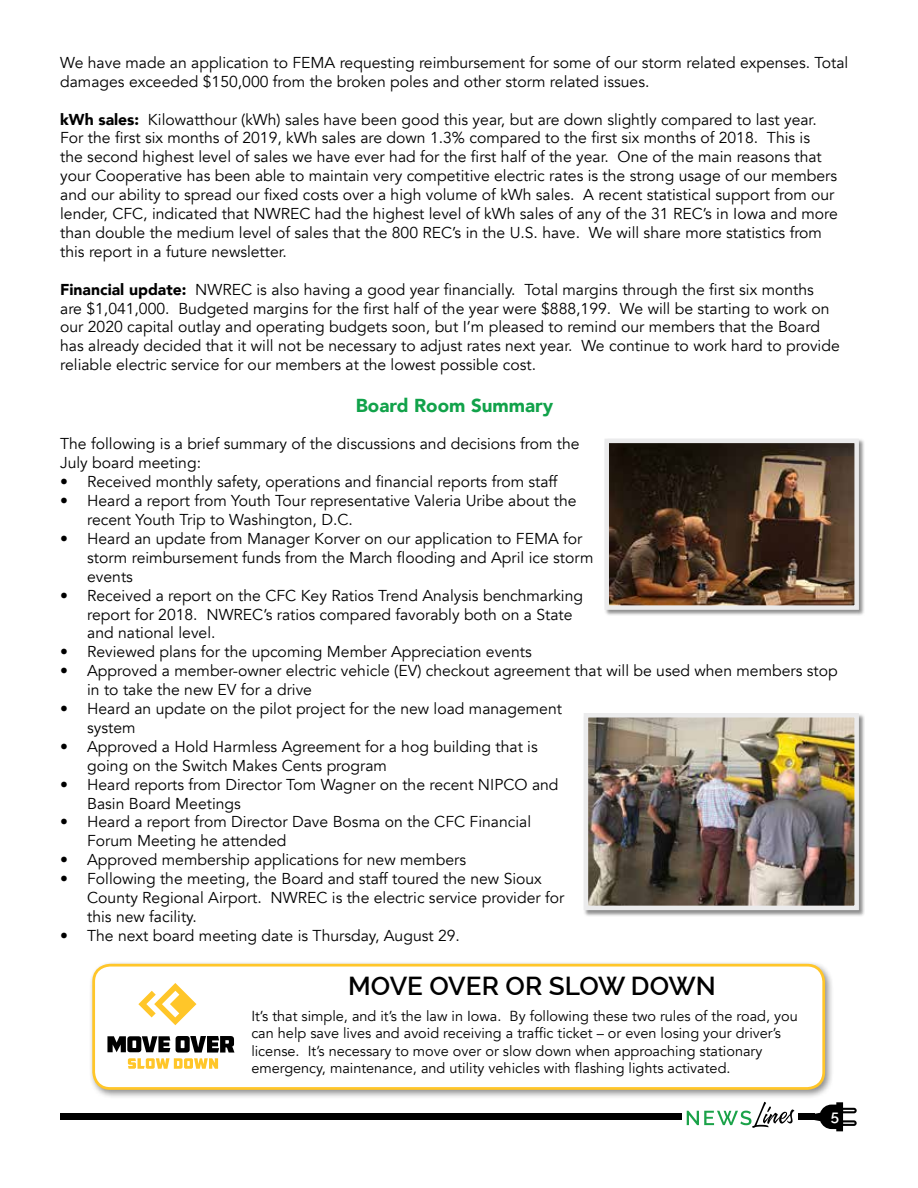
<style>
.page{position:relative;width:918px;height:1188px;background:#fff}
.page>*{position:absolute;margin:0;border:0;box-sizing:border-box;transform-origin:0 0}
.t1{font:600 26.1px "Raleway";color:#000}
.t2{font:900 18.75px "Avenir";color:#11a24a}
.t3{font:15.75px/18.9px "Avenir";color:#000}
.t4{font:600 15px "Raleway";color:#fff}
.t5{font:14.55px/17.4px "Avenir";color:#000}
.s1{font-weight:900}
</style>
<div class="page">
<svg style="left:814px;top:1102px;width:43px;height:29px"></svg>
<div style="left:60px;top:1114px;width:754px;height:6px;background:#000"></div>
<div style="left:682px;top:1108px;width:116px;height:20px;background:#fff"></div>
<svg style="left:687px;top:1102px;width:108px;height:26px"></svg>
<div style="left:584px;top:713px;width:281px;height:204px;background:#000;opacity:.45"></div>
<img style="left:589px;top:718px;width:265px;height:187px">
<div style="left:584px;top:713px;width:275px;height:197px;border:4px solid #ebebec"></div>
<div style="left:604px;top:438px;width:262px;height:179px;background:#000;opacity:.45"></div>
<img style="left:609px;top:444px;width:245px;height:161px">
<div style="left:604px;top:439px;width:255px;height:171px;border:4px solid #ebebec"></div>
<div style="left:89px;top:960px;width:746px;height:139px;background:#000;opacity:.45"></div>
<div style="left:94px;top:965px;width:730px;height:123px;background:#fff;border-radius:17px"></div>
<div style="left:92px;top:964px;width:733px;height:126px;border:3px solid #ffc629;border-radius:17px"></div>
<svg style="left:138px;top:983px;width:58px;height:42px"></svg>
<svg style="left:107px;top:1036px;width:127px;height:33px"></svg>
<p class="t3" style="left:60px;top:53px;width:790px">We have made an application to FEMA requesting reimbursement for some of our storm related expenses. Total damages exceeded $150,000 from the broken poles and other storm related issues.</p>
<p class="t3" style="left:60px;top:110px;width:779px"><span class="s1">kWh sales:</span> Kilowatthour (kWh) sales have been good this year, but are down slightly compared to last year.<br>For the first six months of 2019, kWh sales are down 1.3% compared to the first six months of 2018. This is<br>the second highest level of sales we have ever had for the first half of the year. One of the main reasons that your Cooperative has been able to maintain very competitive electric rates is the strong usage of our members and our ability to spread our fixed costs over a high volume of kWh sales. A recent statistical support from our lender, CFC, indicated that NWREC had the highest level of kWh sales of any of the 31 REC’s in Iowa and more than double the medium level of sales that the 800 REC’s in the U.S. have. We will share more statistics from this report in a future newsletter.</p>
<p class="t3" style="left:60px;top:280px;width:781px"><span class="s1">Financial update:</span> NWREC is also having a good year financially. Total margins through the first six months<br>are $1,041,000. Budgeted margins for the first half of the year were $888,199. We will be starting to work on our 2020 capital outlay and operating budgets soon, but I’m pleased to remind our members that the Board has already decided that it will not be necessary to adjust rates next year. We continue to work hard to provide reliable electric service for our members at the lowest possible cost.</p>
<p class="t2" style="left:356px;top:389px;width:199px">Board Room Summary</p>
<p class="t3" style="left:60px;top:435px;width:521px">The following is a brief summary of the discussions and decisions from the<br>July board meeting:</p>
<p class="t3" style="left:60px;top:473px;width:499px">• Received monthly safety, operations and financial reports from staff</p>
<p class="t3" style="left:87px;top:492px;width:491px;text-indent:-27px">• Heard a report from Youth Tour representative Valeria Uribe about the recent Youth Trip to Washington, D.C.</p>
<p class="t3" style="left:87px;top:529px;width:508px;text-indent:-27px">• Heard an update from Manager Korver on our application to FEMA for storm reimbursement funds from the March flooding and April ice storm events</p>
<p class="t3" style="left:87px;top:586px;width:497px;text-indent:-27px">• Received a report on the CFC Key Ratios Trend Analysis benchmarking report for 2018. NWREC’s ratios compared favorably both on a State and national level.</p>
<p class="t3" style="left:60px;top:643px;width:473px">• Reviewed plans for the upcoming Member Appreciation events</p>
<p class="t3" style="left:87px;top:662px;width:752px;text-indent:-27px">• Approved a member-owner electric vehicle (EV) checkout agreement that will be used when members stop in to take the new EV for a drive</p>
<p class="t3" style="left:87px;top:699px;width:476px;text-indent:-27px">• Heard an update on the pilot project for the new load management system</p>
<p class="t3" style="left:87px;top:737px;width:452px;text-indent:-27px">• Approved a Hold Harmless Agreement for a hog building that is going on the Switch Makes Cents program</p>
<p class="t3" style="left:87px;top:775px;width:473px;text-indent:-27px">• Heard reports from Director Tom Wagner on the recent NIPCO and<br>Basin Board Meetings</p>
<p class="t3" style="left:87px;top:813px;width:445px;text-indent:-27px">• Heard a report from Director Dave Bosma on the CFC Financial<br>Forum Meeting he attended</p>
<p class="t3" style="left:60px;top:851px;width:407px">• Approved membership applications for new members</p>
<p class="t3" style="left:87px;top:870px;width:479px;text-indent:-27px">• Following the meeting, the Board and staff toured the new Sioux<br>County Regional Airport. NWREC is the electric service provider for this new facility.</p>
<p class="t3" style="left:60px;top:926px;width:401px">• The next board meeting date is Thursday, August 29.</p>
<h1 class="t1" style="left:348px;top:971px;width:369px">MOVE OVER OR SLOW DOWN</h1>
<p class="t5" style="left:251px;top:1008px;width:548px">It’s that simple, and it’s the law in Iowa. By following these two rules of the road, you can help save lives and avoid receiving a traffic ticket – or even losing your driver’s license. It’s necessary to move over or slow down when approaching stationary emergency, maintenance, and utility vehicles with flashing lights activated.</p>
<p class="t4" style="left:831px;top:1107px;width:10px">5</p>
</div>
